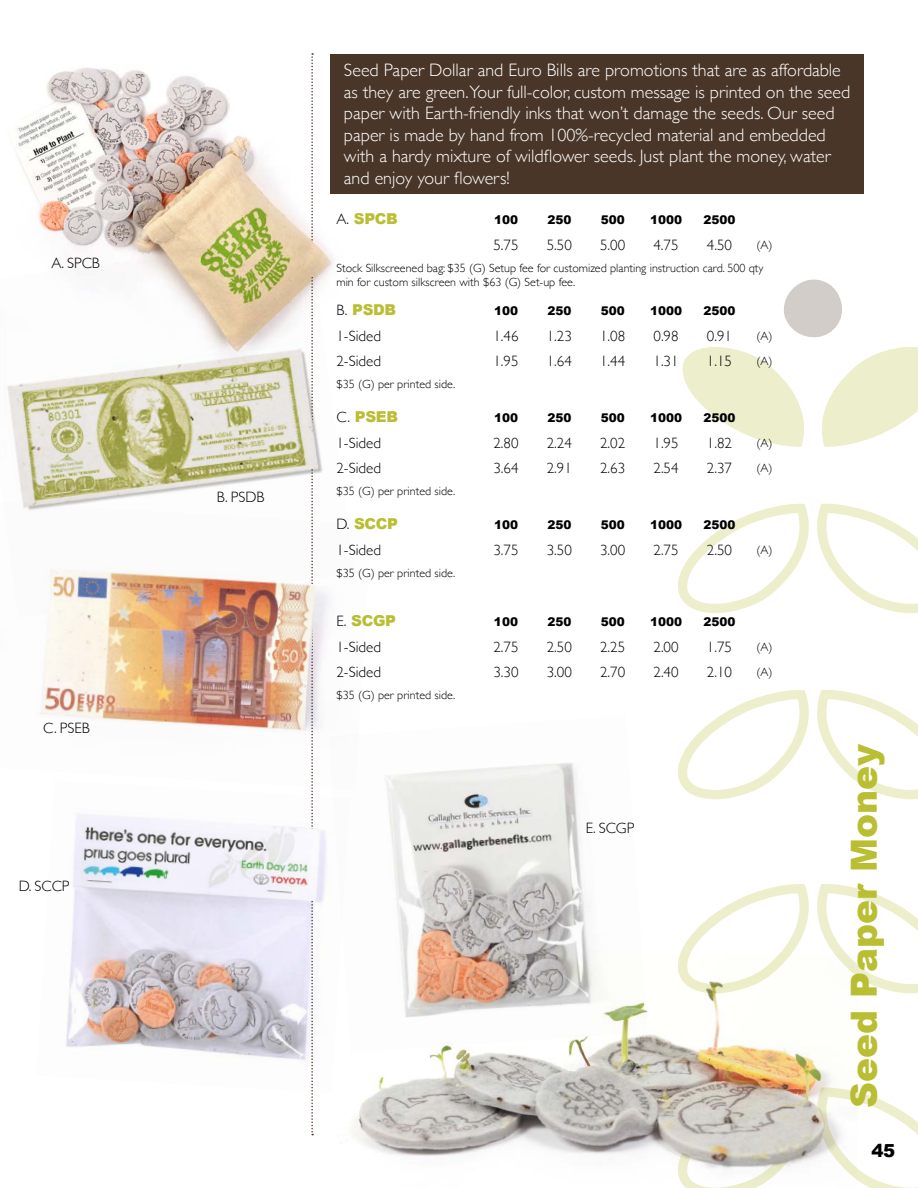
<style>
.page{position:relative;width:918px;height:1188px;background:#fff}
.page>*{position:absolute;margin:0;border:0;box-sizing:border-box;transform-origin:0 0}
.t1{font:900 36px "Arial";color:#b9be33}
.t2{font:300 18px/21.6px "Gill Sans";color:#fff}
.t3{font:900 18px "Arial";color:#000}
.t4{font:300 15px "Gill Sans";color:#000}
.t5{font:900 15px "Arial";letter-spacing:-.02em;color:#b9be33}
.t6{font:300 12px/14.4px "Gill Sans";color:#000}
.t7{font:900 12px "Arial";color:#000}
.s1{font-family:"Gill Sans";font-weight:300;color:#000}
</style>
<div class="page">
<svg style="left:678px;top:503px;width:240px;height:110px"></svg>
<svg style="left:678px;top:690px;width:240px;height:109px"></svg>
<svg style="left:682px;top:279px;width:236px;height:168px"></svg>
<svg style="left:680px;top:884px;width:238px;height:109px"></svg>
<svg style="left:858px;top:1092px;width:60px;height:96px"></svg>
<div style="left:330px;top:54px;width:534px;height:140px;background:#4a3628"></div>
<img style="left:7px;top:377px;width:316px;height:125px">
<svg style="left:73px;top:373px;width:247px;height:762px"></svg>
<img style="left:66px;top:790px;width:260px;height:303px">
<img style="left:23px;top:502px;width:306px;height:288px">
<img style="left:15px;top:53px;width:318px;height:320px">
<img style="left:385px;top:763px;width:211px;height:192px">
<img style="left:352px;top:955px;width:506px;height:233px">
<p class="t4" style="left:51px;top:252px;width:50px">A. SPCB</p>
<p class="t4" style="left:43px;top:716px;width:48px">C. PSEB</p>
<p class="t4" style="left:19px;top:874px;width:52px">D. SCCP</p>
<p class="t4" style="left:217px;top:485px;width:49px">B. PSDB</p>
<p class="t2" style="left:344px;top:58px;width:508px">Seed Paper Dollar and Euro Bills are promotions that are as affordable as they are green.Your full-color, custom message is printed on the seed paper with Earth-friendly inks that won’t damage the seeds. Our seed paper is made by hand from 100%-recycled material and embedded with a hardy mixture of wildflower seeds. Just plant the money, water and enjoy your flowers!</p>
<p class="t5" style="left:336px;top:208px;width:63px"><span class="s1">A.</span> SPCB</p>
<p class="t7" style="left:494px;top:211px;width:26px">100</p>
<p class="t7" style="left:547px;top:211px;width:26px">250</p>
<p class="t7" style="left:601px;top:211px;width:26px">500</p>
<p class="t7" style="left:650px;top:211px;width:34px">1000</p>
<p class="t7" style="left:703px;top:211px;width:34px">2500</p>
<p class="t4" style="left:493px;top:233px;width:27px">5.75</p>
<p class="t4" style="left:547px;top:233px;width:27px">5.50</p>
<p class="t4" style="left:600px;top:233px;width:27px">5.00</p>
<p class="t4" style="left:653px;top:233px;width:27px">4.75</p>
<p class="t4" style="left:707px;top:233px;width:27px">4.50</p>
<p class="t6" style="left:756px;top:237px;width:17px">(A)</p>
<p class="t6" style="left:336px;top:260px;width:429px">Stock Silkscreened bag: $35 (G) Setup fee for customized planting instruction card. 500 qty min for custom silkscreen with $63 (G) Set-up fee.</p>
<p class="t5" style="left:336px;top:299px;width:61px"><span class="s1">B.</span> PSDB</p>
<p class="t7" style="left:494px;top:302px;width:26px">100</p>
<p class="t7" style="left:547px;top:302px;width:26px">250</p>
<p class="t7" style="left:601px;top:302px;width:26px">500</p>
<p class="t7" style="left:650px;top:302px;width:34px">1000</p>
<p class="t7" style="left:703px;top:302px;width:34px">2500</p>
<p class="t4" style="left:336px;top:324px;width:46px">1-Sided</p>
<p class="t4" style="left:493px;top:324px;width:27px">1.46</p>
<p class="t4" style="left:547px;top:324px;width:27px">1.23</p>
<p class="t4" style="left:600px;top:324px;width:27px">1.08</p>
<p class="t4" style="left:654px;top:324px;width:27px">0.98</p>
<p class="t4" style="left:707px;top:324px;width:27px">0.91</p>
<p class="t6" style="left:756px;top:328px;width:17px">(A)</p>
<p class="t4" style="left:336px;top:350px;width:46px">2-Sided</p>
<p class="t4" style="left:493px;top:350px;width:27px">1.95</p>
<p class="t4" style="left:547px;top:350px;width:27px">1.64</p>
<p class="t4" style="left:600px;top:350px;width:27px">1.44</p>
<p class="t4" style="left:654px;top:350px;width:27px">1.31</p>
<p class="t4" style="left:707px;top:350px;width:27px">1.15</p>
<p class="t6" style="left:756px;top:354px;width:17px">(A)</p>
<p class="t6" style="left:336px;top:376px;width:120px">$35 (G) per printed side.</p>
<p class="t5" style="left:336px;top:406px;width:63px"><span class="s1">C.</span> PSEB</p>
<p class="t7" style="left:494px;top:409px;width:26px">100</p>
<p class="t7" style="left:547px;top:409px;width:26px">250</p>
<p class="t7" style="left:601px;top:409px;width:26px">500</p>
<p class="t7" style="left:650px;top:409px;width:34px">1000</p>
<p class="t7" style="left:703px;top:409px;width:34px">2500</p>
<p class="t4" style="left:336px;top:431px;width:46px">1-Sided</p>
<p class="t4" style="left:493px;top:431px;width:27px">2.80</p>
<p class="t4" style="left:547px;top:431px;width:27px">2.24</p>
<p class="t4" style="left:600px;top:431px;width:27px">2.02</p>
<p class="t4" style="left:654px;top:431px;width:27px">1.95</p>
<p class="t4" style="left:707px;top:431px;width:27px">1.82</p>
<p class="t6" style="left:756px;top:435px;width:17px">(A)</p>
<p class="t4" style="left:336px;top:457px;width:46px">2-Sided</p>
<p class="t4" style="left:493px;top:457px;width:27px">3.64</p>
<p class="t4" style="left:547px;top:457px;width:27px">2.91</p>
<p class="t4" style="left:600px;top:457px;width:27px">2.63</p>
<p class="t4" style="left:654px;top:457px;width:27px">2.54</p>
<p class="t4" style="left:707px;top:457px;width:27px">2.37</p>
<p class="t6" style="left:756px;top:461px;width:17px">(A)</p>
<p class="t6" style="left:336px;top:483px;width:120px">$35 (G) per printed side.</p>
<p class="t5" style="left:336px;top:512px;width:63px"><span class="s1">D.</span> SCCP</p>
<p class="t7" style="left:494px;top:516px;width:26px">100</p>
<p class="t7" style="left:547px;top:516px;width:26px">250</p>
<p class="t7" style="left:601px;top:516px;width:26px">500</p>
<p class="t7" style="left:650px;top:516px;width:34px">1000</p>
<p class="t7" style="left:703px;top:516px;width:34px">2500</p>
<p class="t4" style="left:336px;top:538px;width:46px">1-Sided</p>
<p class="t4" style="left:493px;top:538px;width:27px">3.75</p>
<p class="t4" style="left:547px;top:538px;width:27px">3.50</p>
<p class="t4" style="left:600px;top:538px;width:27px">3.00</p>
<p class="t4" style="left:654px;top:538px;width:27px">2.75</p>
<p class="t4" style="left:707px;top:538px;width:27px">2.50</p>
<p class="t6" style="left:756px;top:542px;width:17px">(A)</p>
<p class="t6" style="left:336px;top:565px;width:120px">$35 (G) per printed side.</p>
<p class="t5" style="left:336px;top:610px;width:61px"><span class="s1">E.</span> SCGP</p>
<p class="t7" style="left:494px;top:613px;width:26px">100</p>
<p class="t7" style="left:547px;top:613px;width:26px">250</p>
<p class="t7" style="left:601px;top:613px;width:26px">500</p>
<p class="t7" style="left:650px;top:613px;width:34px">1000</p>
<p class="t7" style="left:703px;top:613px;width:34px">2500</p>
<p class="t4" style="left:336px;top:635px;width:46px">1-Sided</p>
<p class="t4" style="left:493px;top:635px;width:27px">2.75</p>
<p class="t4" style="left:547px;top:635px;width:27px">2.50</p>
<p class="t4" style="left:600px;top:635px;width:27px">2.25</p>
<p class="t4" style="left:654px;top:635px;width:27px">2.00</p>
<p class="t4" style="left:707px;top:635px;width:27px">1.75</p>
<p class="t6" style="left:756px;top:639px;width:17px">(A)</p>
<p class="t4" style="left:336px;top:660px;width:46px">2-Sided</p>
<p class="t4" style="left:493px;top:660px;width:27px">3.30</p>
<p class="t4" style="left:547px;top:660px;width:27px">3.00</p>
<p class="t4" style="left:600px;top:660px;width:27px">2.70</p>
<p class="t4" style="left:654px;top:660px;width:27px">2.40</p>
<p class="t4" style="left:707px;top:660px;width:27px">2.10</p>
<p class="t6" style="left:756px;top:665px;width:17px">(A)</p>
<p class="t6" style="left:336px;top:687px;width:120px">$35 (G) per printed side.</p>
<p class="t4" style="left:586px;top:816px;width:50px">E. SCGP</p>
<p class="t1" style="left:838px;top:1108px;width:365px;rotate:-90deg">Seed Paper Money</p>
<p class="t3" style="left:872px;top:1137px;width:25px">45</p>
</div>
